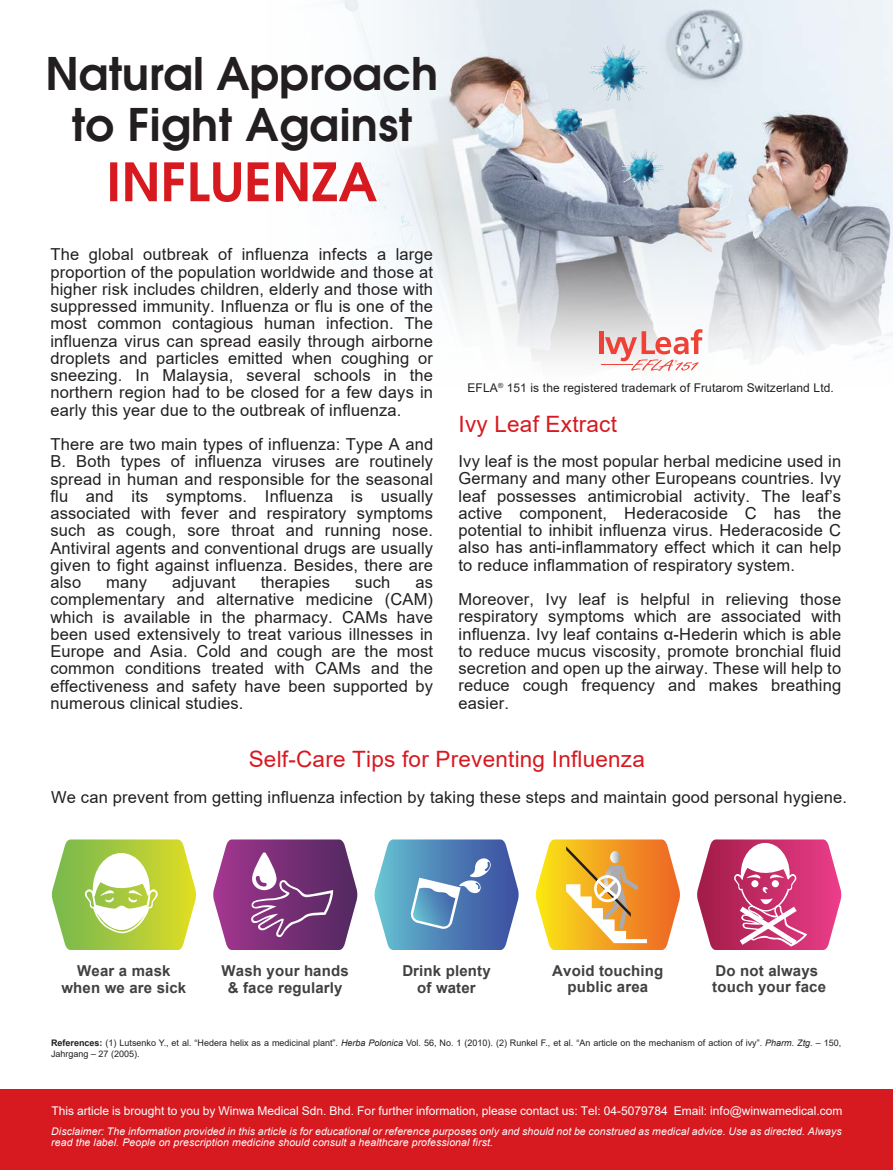
<style>
.page{position:relative;width:893px;height:1170px;background:#fff}
.page>*{position:absolute;margin:0;border:0;box-sizing:border-box;transform-origin:0 0}
.t1{font:600 52.5px "Avant Garde";letter-spacing:.01em;color:#d71920}
.t2{font:600 45px/51px "Avant Garde";color:#231f20;text-align:center}
.t3{font:22.5px "Arial";letter-spacing:.01em;color:#d71920}
.t4{font:16.5px/17.2px "Arial";letter-spacing:.01em;color:#231f20;text-align:justify}
.t5{font:700 15px/16.5px "Arial";letter-spacing:.01em;color:#414042;text-align:center}
.t6{font:12px "Arial";color:#fff}
.t7{font:12px "Arial";letter-spacing:.01em;color:#231f20}
.t8{font:italic 10.5px/11.2px "Arial";letter-spacing:.01em;color:#fff}
.t9{font:9px/10.5px "Arial";color:#231f20}
.s1{font-weight:700}
.s2{font-style:italic}
</style>
<div class="page">
<img style="left:513px;top:0;width:380px;height:199px">
<svg style="left:327px;top:0;width:186px;height:199px"></svg>
<svg style="left:333px;top:199px;width:560px;height:166px"></svg>
<div style="left:0;top:1089px;width:893px;height:80px;background:#d71920"></div>
<div style="left:599px;top:331px;width:5px;height:23px;background:#ef4136"></div>
<hr style="left:601px;top:364px;width:32px;height:1px;background:#ef4136">
<svg style="left:605px;top:329px;width:98px;height:42px"></svg>
<svg style="left:697px;top:839px;width:144px;height:110px"></svg>
<svg style="left:536px;top:839px;width:144px;height:110px"></svg>
<svg style="left:374px;top:839px;width:145px;height:110px;background:#6c99c3"></svg>
<svg style="left:52px;top:839px;width:144px;height:110px"></svg>
<svg style="left:213px;top:839px;width:145px;height:110px"></svg>
<img style="left:717px;top:151px;width:20px;height:19px">
<img style="left:554px;top:108px;width:28px;height:27px">
<img style="left:621px;top:150px;width:42px;height:41px">
<img style="left:589px;top:45px;width:59px;height:56px">
<h2 class="t2" style="left:46px;top:48px;width:394px">Natural Approach to Fight Against</h2>
<h1 class="t1" style="left:106px;top:147px;width:272px">INFLUENZA</h1>
<p class="t4" style="left:50px;top:246px;width:384px">The global outbreak of influenza infects a large proportion of the population worldwide and those at higher risk includes children, elderly and those with suppressed immunity. Influenza or flu is one of the most common contagious human infection. The influenza virus can spread easily through airborne droplets and particles emitted when coughing or sneezing. In Malaysia, several schools in the northern region had to be closed for a few days in early this year due to the outbreak of influenza.</p>
<p class="t4" style="left:50px;top:435px;width:384px">There are two main types of influenza: Type A and B. Both types of influenza viruses are routinely spread in human and responsible for the seasonal flu and its symptoms. Influenza is usually associated with fever and respiratory symptoms such as cough, sore throat and running nose.<br>Antiviral agents and conventional drugs are usually given to fight against influenza. Besides, there are also</p>
<p class="t4" style="left:106px;top:573px;width:42px">many</p>
<p class="t4" style="left:172px;top:573px;width:65px">adjuvant</p>
<p class="t4" style="left:261px;top:573px;width:71px">therapies</p>
<p class="t4" style="left:355px;top:573px;width:37px">such</p>
<p class="t4" style="left:50px;top:573px;width:384px;text-indent:365px">as complementary and alternative medicine (CAM) which is available in the pharmacy. CAMs have been used extensively to treat various illnesses in Europe and Asia. Cold and cough are the most common conditions treated with CAMs and the effectiveness and safety have been supported by numerous clinical studies.</p>
<p class="t7" style="left:467px;top:379px;width:368px">EFLA<sup>®</sup> 151 is the registered trademark of Frutarom Switzerland Ltd.</p>
<h3 class="t3" style="left:459px;top:409px;width:160px">Ivy Leaf Extract</h3>
<p class="t4" style="left:459px;top:452px;width:384px">Ivy leaf is the most popular herbal medicine used in Germany and many other Europeans countries. Ivy leaf possesses antimicrobial activity. The leaf’s active component, Hederacoside C has the potential to inhibit influenza virus. Hederacoside C also has anti-inflammatory effect which it can help to reduce inflammation of respiratory system.</p>
<p class="t4" style="left:459px;top:590px;width:384px">Moreover, Ivy leaf is helpful in relieving those respiratory symptoms which are associated with influenza. Ivy leaf contains α-Hederin which is able to reduce mucus viscosity, promote bronchial fluid secretion and open up the airway. These will help to reduce cough frequency and makes breathing easier.</p>
<h3 class="t3" style="left:249px;top:743px;width:398px">Self-Care Tips for Preventing Influenza</h3>
<p class="t4" style="left:51px;top:788px;width:797px">We can prevent from getting influenza infection by taking these steps and maintain good personal hygiene.</p>
<p class="t5" style="left:61px;top:962px;width:126px">Wear a mask when we are sick</p>
<p class="t5" style="left:222px;top:962px;width:129px">Wash your hands &amp; face regularly</p>
<p class="t5" style="left:402px;top:962px;width:90px">Drink plenty of water</p>
<p class="t5" style="left:552px;top:962px;width:113px">Avoid touching public area</p>
<p class="t5" style="left:712px;top:962px;width:115px;text-align:left">Do not always touch your face</p>
<p class="t9" style="left:51px;top:1037px;width:792px"><span class="s1">References:</span> (1) Lutsenko Y., et al. “Hedera helix as a medicinal plant”. <span class="s2">Herba Polonica</span> Vol. 56, No. 1 (2010). (2) Runkel F., et al. “An article on the mechanism of action of ivy”. <span class="s2">Pharm. Ztg</span>. – 150,<br>Jahrgang – 27 (2005).</p>
<p class="t6" style="left:51px;top:1101px;width:793px">This article is brought to you by Winwa Medical Sdn. Bhd. For further information, please contact us: Tel: 04-5079784 Email: info@winwamedical.com</p>
<p class="t8" style="left:51px;top:1125px;width:792px">Disclaimer: The information provided in this article is for educational or reference purposes only and should not be construed as medical advice. Use as directed. Always read the label. People on prescription medicine should consult a healthcare professional first.</p>
</div>
